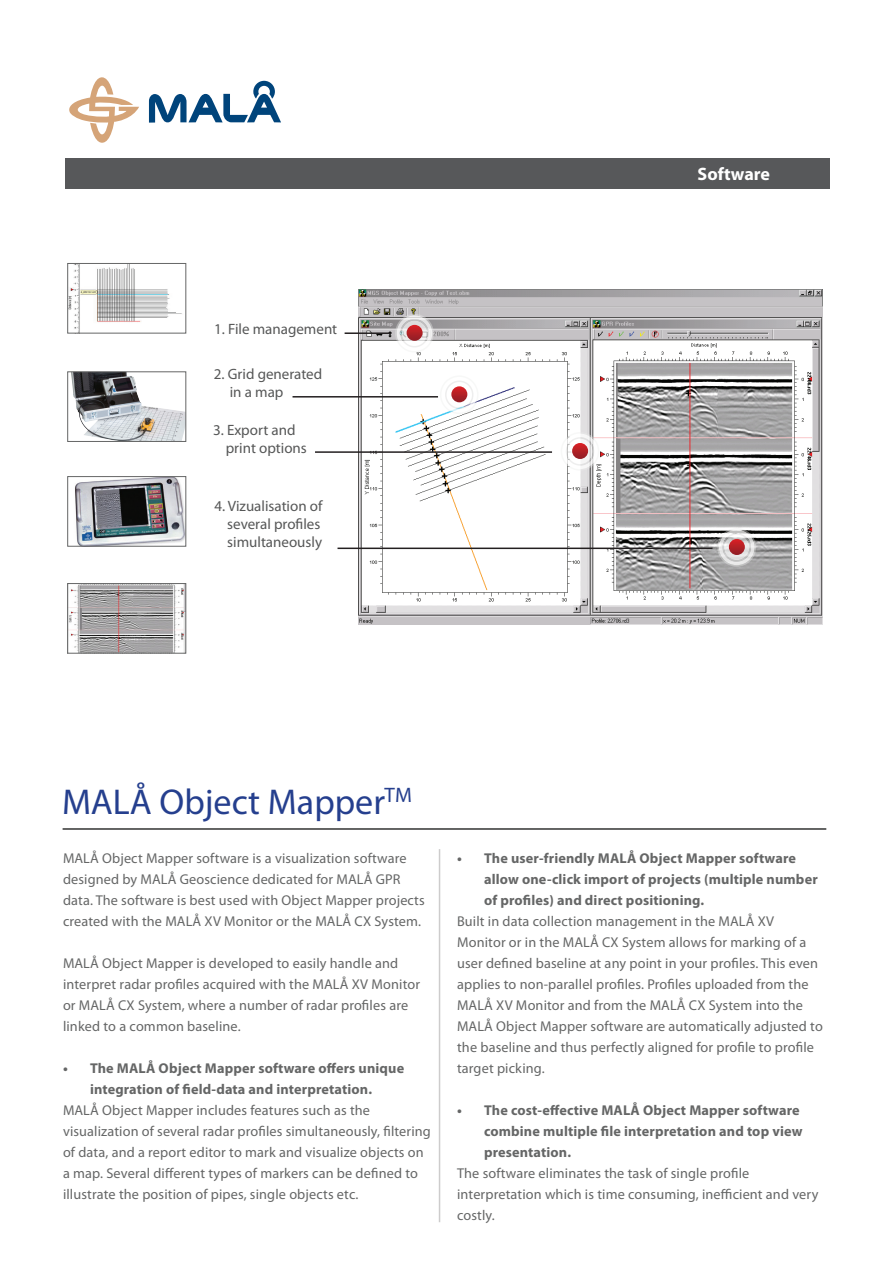
<style>
.page{position:relative;width:893px;height:1263px;background:#fff}
.page>*{position:absolute;margin:0;border:0;box-sizing:border-box;transform-origin:0 0}
.t1{font:36px "Myriad Pro";color:#253f8e}
.t2{font:700 18px "Myriad Pro";color:#fff}
.t3{font:15px/18px "Myriad Pro";color:#565757}
.t4{font:14.25px/21px "Myriad Pro";letter-spacing:.01em;color:#656666}
.t5{font:700 14.25px/21px "Myriad Pro";letter-spacing:.01em;color:#656666}
</style>
<div class="page">
<div style="left:65px;top:159px;width:764px;height:30px;background:#57585a"></div>
<svg style="left:149px;top:81px;width:132px;height:42px"></svg>
<svg style="left:69px;top:77px;width:70px;height:66px"></svg>
<hr style="left:439px;top:849px;width:1px;height:373px;background:#cdcccc">
<hr style="left:63px;top:828px;width:763px;height:2px;background:#323332">
<img style="left:359px;top:290px;width:464px;height:335px">
<img style="left:71px;top:374px;width:113px;height:66px">
<div style="left:68px;top:372px;width:118px;height:70px;border:1px solid #656666"></div>
<img style="left:70px;top:265px;width:112px;height:66px">
<div style="left:68px;top:263px;width:118px;height:70px;border:1px solid #656666"></div>
<img style="left:70px;top:585px;width:114px;height:66px">
<div style="left:68px;top:583px;width:118px;height:70px;border:1px solid #656666"></div>
<img style="left:75px;top:478px;width:109px;height:66px">
<div style="left:68px;top:476px;width:118px;height:70px;border:1px solid #656666"></div>
<svg style="left:561px;top:432px;width:38px;height:39px"></svg>
<svg style="left:572px;top:443px;width:16px;height:16px"></svg>
<svg style="left:395px;top:314px;width:39px;height:39px"></svg>
<svg style="left:407px;top:325px;width:16px;height:16px"></svg>
<svg style="left:440px;top:375px;width:39px;height:39px"></svg>
<svg style="left:451px;top:386px;width:16px;height:16px"></svg>
<hr style="left:315px;top:451px;width:237px;height:2px;background:#231f20">
<hr style="left:345px;top:332px;width:47px;height:2px;background:#231f20">
<hr style="left:292px;top:396px;width:146px;height:2px;background:#231f20">
<svg style="left:717px;top:528px;width:39px;height:39px"></svg>
<svg style="left:729px;top:539px;width:16px;height:16px"></svg>
<hr style="left:338px;top:548px;width:374px;height:1px;background:#231f20">
<p class="t3" style="left:214px;top:320px;width:125px">1. File management</p>
<p class="t3" style="left:230px;top:365px;width:94px;text-indent:-16px">2. Grid generated in a map</p>
<p class="t3" style="left:226px;top:421px;width:83px;text-indent:-13px">3. Export and print options</p>
<p class="t3" style="left:227px;top:497px;width:97px;text-indent:-13px">4. Vizualisation of several profiles simultaneously</p>
<p class="t2" style="left:697px;top:163px;width:74px">Software</p>
<h1 class="t1" style="left:62px;top:779px;width:351px">MALÅ Object Mapper<sup>TM</sup></h1>
<p class="t4" style="left:63px;top:847px;width:363px">MALÅ Object Mapper software is a visualization software designed by MALÅ Geoscience dedicated for MALÅ GPR data. The software is best used with Object Mapper projects created with the MALÅ XV Monitor or the MALÅ CX System.</p>
<p class="t4" style="left:63px;top:952px;width:359px">MALÅ Object Mapper is developed to easily handle and interpret radar profiles acquired with the MALÅ XV Monitor or MALÅ CX System, where a number of radar profiles are linked to a common baseline.</p>
<p class="t5" style="left:63px;top:1057px;width:343px;text-align:center">• The MALÅ Object Mapper software offers unique integration of field-data and interpretation.</p>
<p class="t4" style="left:63px;top:1099px;width:369px">MALÅ Object Mapper includes features such as the visualization of several radar profiles simultaneously, filtering of data, and a report editor to mark and visualize objects on a map. Several different types of markers can be defined to illustrate the position of pipes, single objects etc.</p>
<p class="t5" style="left:484px;top:847px;width:335px;text-indent:-27px">• The user-friendly MALÅ Object Mapper software allow one-click import of projects (multiple number of profiles) and direct positioning.</p>
<p class="t4" style="left:457px;top:911px;width:367px">Built in data collection management in the MALÅ XV Monitor or in the MALÅ CX System allows for marking of a user defined baseline at any point in your profiles. This even applies to non-parallel profiles. Profiles uploaded from the MALÅ XV Monitor and from the MALÅ CX System into the MALÅ Object Mapper software are automatically adjusted to the baseline and thus perfectly aligned for profile to profile target picking.</p>
<p class="t5" style="left:484px;top:1100px;width:320px;text-indent:-27px">• The cost-effective MALÅ Object Mapper software combine multiple file interpretation and top view presentation.</p>
<p class="t4" style="left:457px;top:1163px;width:363px">The software eliminates the task of single profile interpretation which is time consuming, inefficient and very costly.</p>
</div>
